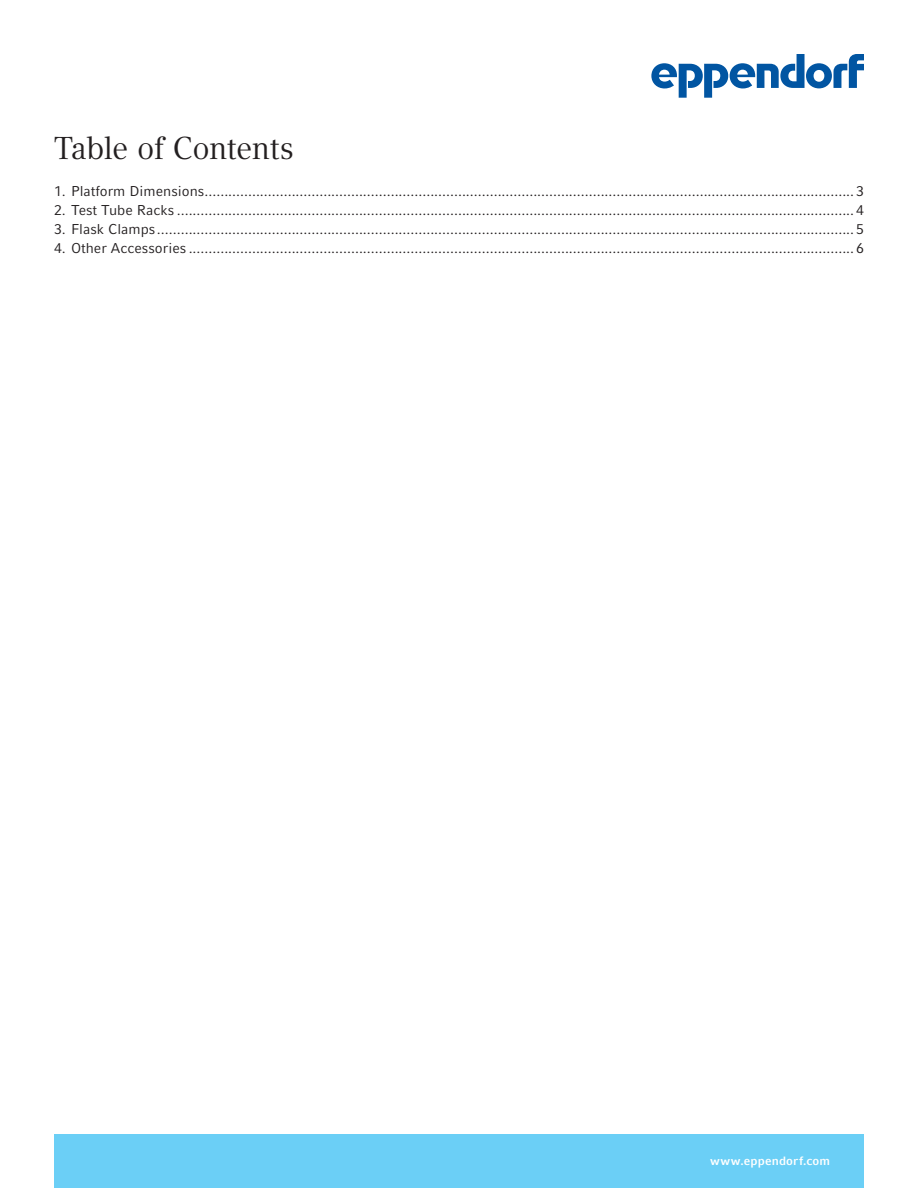
<style>
.page{position:relative;width:918px;height:1188px;background:#fff}
.page>*{position:absolute;margin:0;border:0;box-sizing:border-box;transform-origin:0 0}
.t1{font:31.5px "Compatil Textfor Eppendorf";letter-spacing:-.02em;color:#231f20}
.t2{font:14.25px "Compatil Factfor Eppendorf";color:#231f20}
.t3{font:700 12px "Compatil Factfor Eppendorf";letter-spacing:.01em;color:#fff}
</style>
<div class="page">
<svg style="left:651px;top:54px;width:213px;height:44px"></svg>
<div style="left:54px;top:1134px;width:810px;height:54px;background:#6bcff6"></div>
<h1 class="t1" style="left:54px;top:130px;width:242px">Table of Contents</h1>
<p class="t2" style="left:54px;top:183px;width:811px">1. Platform Dimensions....................................................................................................................................................................3</p>
<p class="t2" style="left:54px;top:202px;width:811px">2. Test Tube Racks ...........................................................................................................................................................................4</p>
<p class="t2" style="left:54px;top:221px;width:811px">3. Flask Clamps ................................................................................................................................................................................5</p>
<p class="t2" style="left:54px;top:239px;width:811px">4. Other Accessories ........................................................................................................................................................................6</p>
<p class="t3" style="left:710px;top:1154px;width:121px">www.eppendorf.com</p>
</div>
